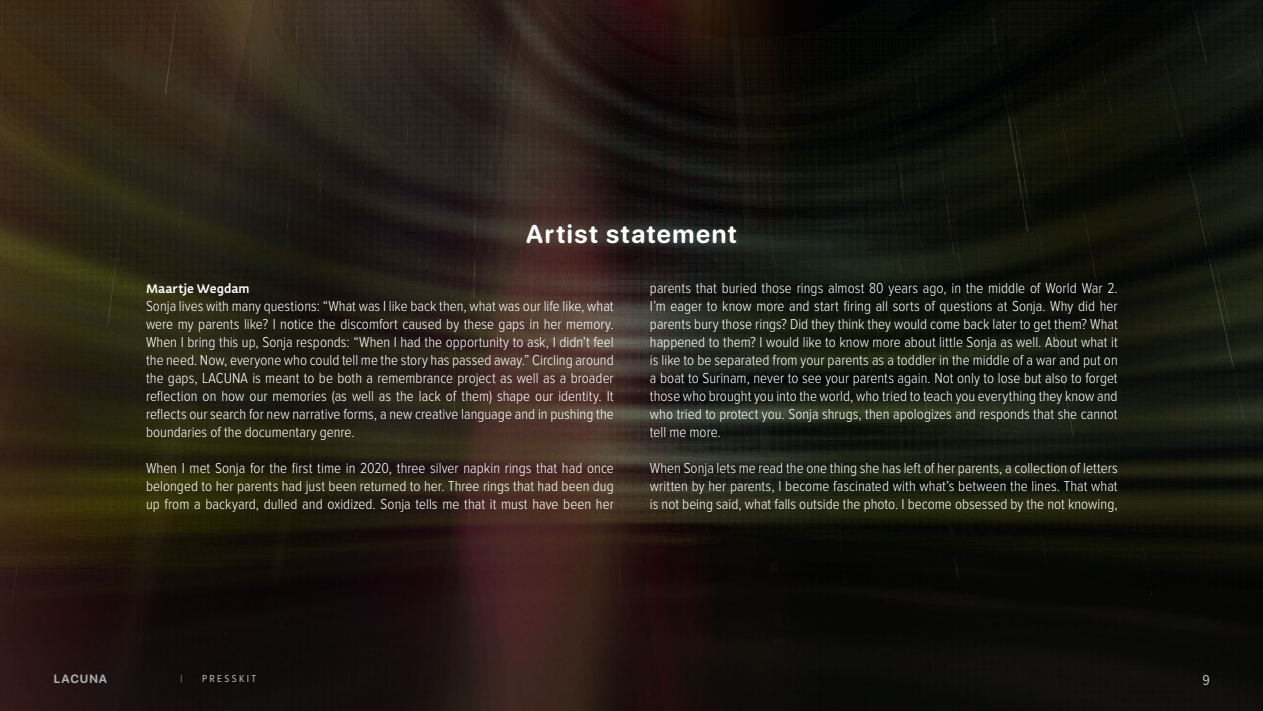
<style>
.page{position:relative;width:1263px;height:711px;background:#fff}
.page>*{position:absolute;margin:0;border:0;box-sizing:border-box;transform-origin:0 0}
.Body_grey_for_white{font:700 25.5px "SF Pro Rounded";letter-spacing:.06em;color:#fff}
.Body_grey_for_white-2{font:300 15px/18px "Proxima Nova Cond";color:#fff;text-align:justify}
.t1{font:15px "Proxima Nova Cond";color:#babbbe}
.Body_grey_for_white-3{font:600 13.5px "Actium";letter-spacing:.005em;color:#fff}
.t2{font:700 12px "SF Pro Rounded";letter-spacing:.075em;color:#acadb1}
.t3{font:10.5px "Proxima Nova Cond";letter-spacing:.22em;color:#babbbe}
.t4{font:300 10.5px "Proxima Nova Cond";color:#babbbe}
</style>
<div class="page">
<img style="left:0;top:0;width:1263px;height:711px">
<p class="Body_grey_for_white" style="left:526px;top:220px;width:212px">Artist statement</p>
<p class="Body_grey_for_white-3" style="left:146px;top:277px;width:105px">Maartje Wegdam</p>
<p class="Body_grey_for_white-2" style="left:146px;top:297px;width:469px">Sonja lives with many questions: “What was I like back then, what was our life like, what were my parents like? I notice the discomfort caused by these gaps in her memory.<br>When I bring this up, Sonja responds: “When I had the opportunity to ask, I didn’t feel the need. Now, everyone who could tell me the story has passed away.” Circling around the gaps, LACUNA is meant to be both a remembrance project as well as a broader reflection on how our memories (as well as the lack of them) shape our identity. It reflects our search for new narrative forms, a new creative language and in pushing the boundaries of the documentary genre.</p>
<p class="Body_grey_for_white-2" style="left:146px;top:459px;width:469px">When I met Sonja for the first time in 2020, three silver napkin rings that had once belonged to her parents had just been returned to her. Three rings that had been dug up from a backyard, dulled and oxidized. Sonja tells me that it must have been her</p>
<p class="Body_grey_for_white-2" style="left:650px;top:279px;width:469px">parents that buried those rings almost 80 years ago, in the middle of World War 2.<br>I’m eager to know more and start firing all sorts of questions at Sonja. Why did her parents bury those rings? Did they think they would come back later to get them? What happened to them? I would like to know more about little Sonja as well. About what it is like to be separated from your parents as a toddler in the middle of a war and put on a boat to Surinam, never to see your parents again. Not only to lose but also to forget those who brought you into the world, who tried to teach you everything they know and who tried to protect you. Sonja shrugs, then apologizes and responds that she cannot tell me more.</p>
<p class="Body_grey_for_white-2" style="left:650px;top:459px;width:469px">When Sonja lets me read the one thing she has left of her parents, a collection of letters written by her parents, I become fascinated with what’s between the lines. That what is not being said, what falls outside the photo. I become obsessed by the not knowing,</p>
<p class="t2" style="left:54px;top:671px;width:55px">LACUNA</p>
<p class="t4" style="left:181px;top:673px;width:4px">|</p>
<p class="t3" style="left:202px;top:673px;width:55px">PRESSKIT</p>
<p class="t1" style="left:1202px;top:673px;width:9px">9</p>
</div>
